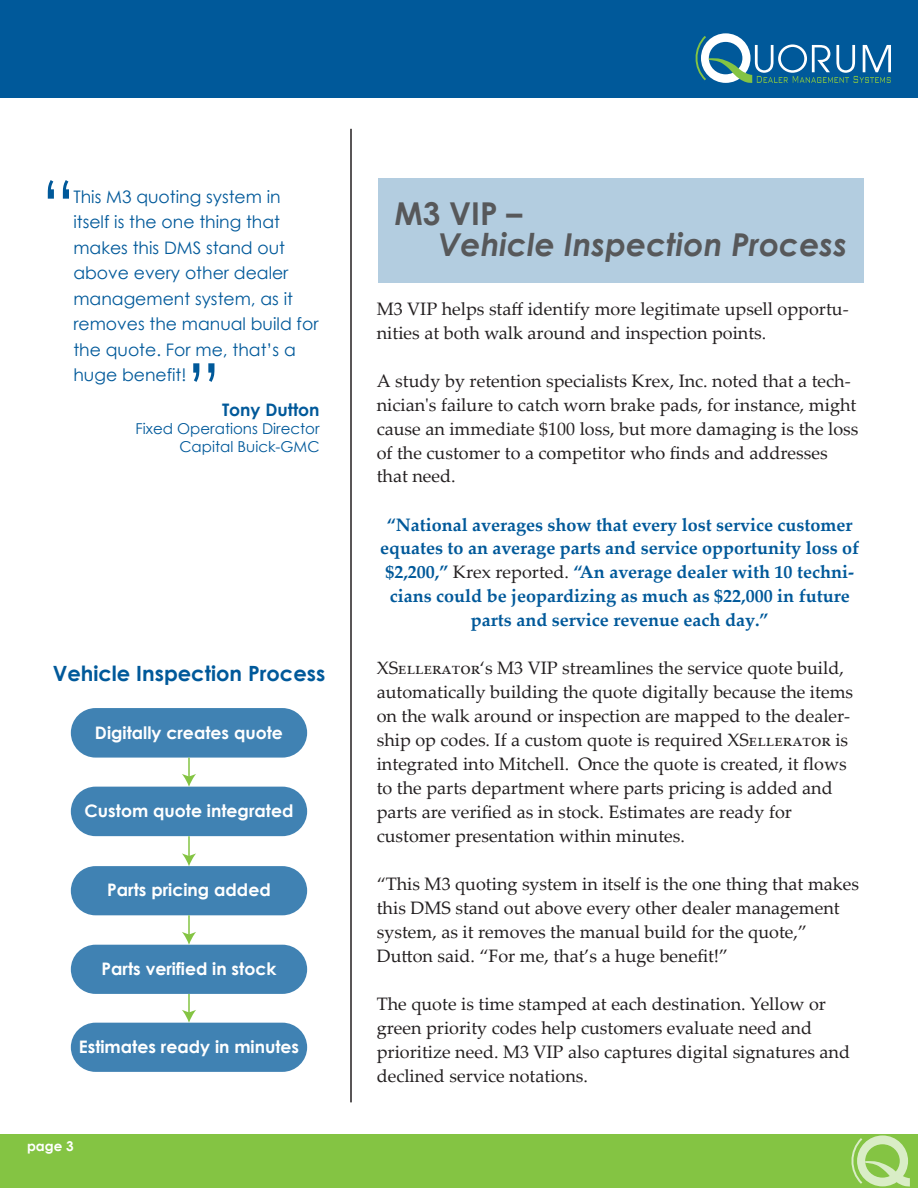
<style>
.page{position:relative;width:918px;height:1188px;background:#fff}
.page>*{position:absolute;margin:0;border:0;box-sizing:border-box;transform-origin:0 0}
.t1{font:italic 700 31.5px "Century Gothic";color:#57585a}
.t2{font:700 31.5px "Century Gothic";color:#57585a}
.t3{font:700 21px "Century Gothic";color:#00599a}
.t4{font:18px/24px "Palatino Linotype";color:#231f20}
.t5{font:700 18px/24px "Palatino Linotype";color:#00599a;text-align:center}
.t6{font:17.25px/25.5px "Century Gothic";color:#00599a}
.t7{font:700 17.25px "Century Gothic";color:#fff}
.t8{font:700 17.25px "Century Gothic";color:#00599a}
.t9{font:15px/18px "Century Gothic";color:#00599a;text-align:right}
.t10{font:700 13.5px "Century Gothic";color:#fff}
.s1{font-weight:400;color:#231f20}
</style>
<div class="page">
<div style="left:71px;top:708px;width:236px;height:50px;background:#4082b3;border-radius:25px"></div>
<div style="left:71px;top:787px;width:236px;height:49px;background:#4082b3;border-radius:25px"></div>
<div style="left:71px;top:866px;width:236px;height:49px;background:#4082b3;border-radius:25px"></div>
<div style="left:71px;top:945px;width:236px;height:49px;background:#4082b3;border-radius:25px"></div>
<div style="left:71px;top:1023px;width:236px;height:49px;background:#4082b3;border-radius:25px"></div>
<div style="left:378px;top:178px;width:486px;height:105px;background:#b3cde0"></div>
<div style="left:0;top:1134px;width:918px;height:54px;background:#84c443"></div>
<div style="left:0;top:0;width:918px;height:97px;background:#00599a"></div>
<svg style="left:695px;top:33px;width:196px;height:50px"></svg>
<hr style="left:350px;top:129px;width:2px;height:973px;background:#231f20">
<svg style="left:48px;top:180px;width:21px;height:19px"></svg>
<svg style="left:193px;top:363px;width:21px;height:19px"></svg>
<hr style="left:188px;top:758px;width:2px;height:20px;background:#84c443">
<svg style="left:182px;top:774px;width:14px;height:13px"></svg>
<hr style="left:188px;top:836px;width:2px;height:21px;background:#84c443">
<svg style="left:182px;top:853px;width:14px;height:13px"></svg>
<hr style="left:188px;top:915px;width:2px;height:21px;background:#84c443">
<svg style="left:182px;top:932px;width:14px;height:13px"></svg>
<hr style="left:188px;top:994px;width:2px;height:20px;background:#84c443">
<svg style="left:182px;top:1010px;width:14px;height:13px"></svg>
<svg style="left:851px;top:1135px;width:59px;height:52px"></svg>
<p class="t6" style="left:73px;top:183px;width:247px">This M3 quoting system in itself is the one thing that makes this DMS stand out above every other dealer management system, as it removes the manual build for the quote. For me, that’s a huge benefit!</p>
<p class="t8" style="left:222px;top:396px;width:99px">Tony Dutton</p>
<p class="t9" style="left:136px;top:419px;width:186px">Fixed Operations Director<br>Capital Buick-GMC</p>
<p class="t3" style="left:53px;top:657px;width:274px">Vehicle Inspection Process</p>
<p class="t7" style="left:95px;top:719px;width:190px">Digitally creates quote</p>
<p class="t7" style="left:84px;top:798px;width:211px">Custom quote integrated</p>
<p class="t7" style="left:107px;top:877px;width:165px">Parts pricing added</p>
<p class="t7" style="left:102px;top:955px;width:176px">Parts verified in stock</p>
<p class="t7" style="left:79px;top:1034px;width:222px">Estimates ready in minutes</p>
<p class="t10" style="left:27px;top:1136px;width:48px">page 3</p>
<h1 class="t2" style="left:394px;top:189px;width:129px">M3 VIP –</h1>
<h1 class="t1" style="left:439px;top:221px;width:410px">Vehicle Inspection Process</h1>
<p class="t4" style="left:377px;top:296px;width:473px">M3 VIP helps staff identify more legitimate upsell opportu&shy;nities at both walk around and inspection points.</p>
<p class="t4" style="left:377px;top:368px;width:483px">A study by retention specialists Krex, Inc. noted that a tech&shy;nician's failure to catch worn brake pads, for instance, might cause an immediate $100 loss, but more damaging is the loss of the customer to a competitor who finds and addresses that need.</p>
<p class="t5" style="left:380px;top:512px;width:481px">“National averages show that every lost service customer equates to an average parts and service opportunity loss of $2,200,” <span class="s1">Krex reported.</span> “An average dealer with 10 techni&shy;cians could be jeopardizing as much as $22,000 in future parts and service revenue each day.”</p>
<p class="t4" style="left:377px;top:656px;width:478px">XSELLERATOR‘s M3 VIP streamlines the service quote build, automatically building the quote digitally because the items on the walk around or inspection are mapped to the dealer&shy;ship op codes. If a custom quote is required XSELLERATOR is integrated into Mitchell. Once the quote is created, it flows to the parts department where parts pricing is added and parts are verified as in stock. Estimates are ready for customer presentation within minutes.</p>
<p class="t4" style="left:377px;top:872px;width:484px">“This M3 quoting system in itself is the one thing that makes this DMS stand out above every other dealer management system, as it removes the manual build for the quote,” Dutton said. “For me, that’s a huge benefit!”</p>
<p class="t4" style="left:377px;top:992px;width:475px">The quote is time stamped at each destination. Yellow or green priority codes help customers evaluate need and prioritize need. M3 VIP also captures digital signatures and declined service notations.</p>
</div>
